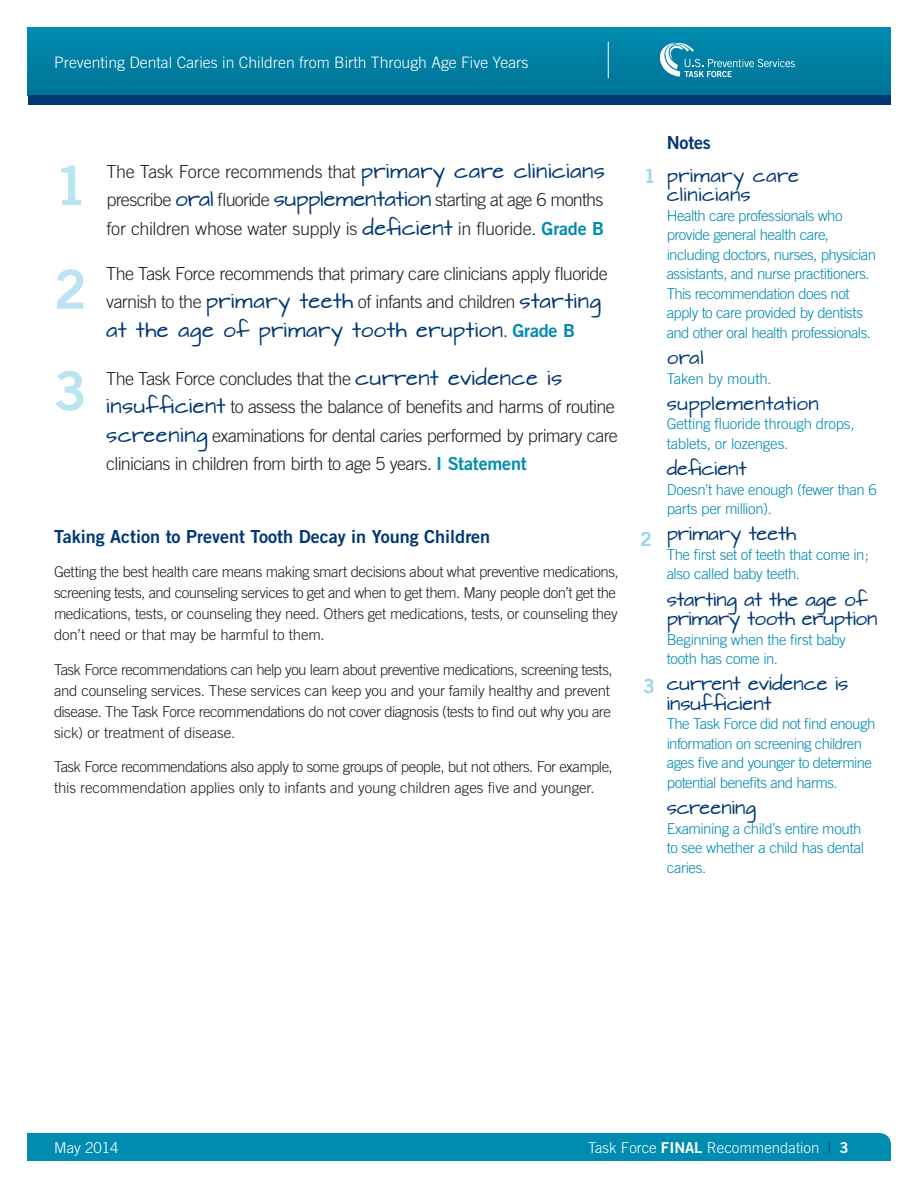
<style>
.page{position:relative;width:918px;height:1188px;background:#fff}
.page>*{position:absolute;margin:0;border:0;box-sizing:border-box;transform-origin:0 0}
.t1{font:54px "Trade Gothic Bold Two";color:#bae4ef}
.t2{font:19.5px "Trade Gothic Bold Two";color:#97d8e9}
.t3{font:300 18px/28.5px "Trade Gothic";letter-spacing:-.035em;color:#231f20}
.t4{font:18px "Trade Gothic Bold Two";color:#013874}
.t5{font:16.5px/19.5px "Architects Daughter";letter-spacing:-.01em;color:#013874}
.t6{font:16.5px/19.5px "Architects Daughter";letter-spacing:.03em;color:#013874}
.t7{font:16.5px "Architects Daughter";letter-spacing:.02em;color:#013874}
.t8{font:300 15.75px "Trade Gothic";color:#fff}
.t9{font:300 15px/21px "Trade Gothic";letter-spacing:-.03em;color:#231f20}
.t10{font:300 15px/19.5px "Trade Gothic";letter-spacing:-.035em;color:#008bb0}
.t11{font:300 15px/19.5px "Trade Gothic";letter-spacing:-.015em;color:#008bb0}
.t12{font:300 15px "Trade Gothic";color:#fff}
.t13{font:300 15px "Trade Gothic";letter-spacing:-.01em;color:#008bb0}
.s1{font-family:"Architects Daughter";font-weight:400;color:#013874}
.s2{font-family:"Trade Gothic Bold Two";font-weight:400;color:#008bb0}
.s3{font-family:"Trade Gothic Bold Two";font-weight:400}
.s4{color:#013874}
</style>
<div class="page">
<div style="left:28px;top:27px;width:862px;height:68px;background:linear-gradient(to bottom,#008cb1,#007494)"></div>
<div style="left:28px;top:95px;width:862px;height:10px;background:#013874"></div>
<svg style="left:658px;top:43px;width:137px;height:34px"></svg>
<hr style="left:608px;top:42px;width:1px;height:36px;background:#fff">
<div style="left:27px;top:1133px;width:864px;height:28px;background:#008bb0"></div>
<p class="t8" style="left:54px;top:53px;width:476px">Preventing Dental Caries in Children from Birth Through Age Five Years</p>
<h2 class="t1" style="left:54px;top:152px;width:34px">1</h2>
<p class="t3" style="left:106px;top:157px;width:500px;text-align:justify">The Task Force recommends that <span class="s1">primary care clinicians </span>prescribe <span class="s1">oral</span> fluoride <span class="s1">supplementation</span> starting at age 6 months for children whose water supply is <span class="s1">deficient</span> in fluoride. <span class="s2">Grade B</span></p>
<h2 class="t1" style="left:54px;top:256px;width:34px">2</h2>
<p class="t3" style="left:106px;top:259px;width:503px">The Task Force recommends that primary care clinicians apply fluoride varnish to the <span class="s1">primary teeth</span> of infants and children <span class="s1">starting at the age of primary tooth eruption</span>. <span class="s2">Grade B</span></p>
<h2 class="t1" style="left:54px;top:358px;width:34px">3</h2>
<p class="t3" style="left:106px;top:364px;width:513px">The Task Force concludes that the <span class="s1">current evidence is insufficient</span> to assess the balance of benefits and harms of routine <span class="s1">screening</span> examinations for dental caries performed by primary care clinicians in children from birth to age 5 years. <span class="s2">I Statement</span></p>
<h1 class="t4" style="left:54px;top:525px;width:438px">Taking Action to Prevent Tooth Decay in Young Children</h1>
<p class="t9" style="left:54px;top:561px;width:566px">Getting the best health care means making smart decisions about what preventive medications, screening tests, and counseling services to get and when to get them. Many people don’t get the medications, tests, or counseling they need. Others get medications, tests, or counseling they don’t need or that may be harmful to them.</p>
<p class="t9" style="left:54px;top:659px;width:560px">Task Force recommendations can help you learn about preventive medications, screening tests, and counseling services. These services can keep you and your family healthy and prevent disease. The Task Force recommendations do not cover diagnosis (tests to find out why you are sick) or treatment of disease.</p>
<p class="t9" style="left:54px;top:756px;width:560px">Task Force recommendations also apply to some groups of people, but not others. For example, this recommendation applies only to infants and young children ages five and younger.</p>
<h2 class="t4" style="left:667px;top:131px;width:46px">Notes</h2>
<h3 class="t2" style="left:644px;top:164px;width:13px">1</h3>
<h4 class="t6" style="left:667px;top:167px;width:134px">primary care clinicians</h4>
<p class="t10" style="left:667px;top:206px;width:211px">Health care professionals who provide general health care, including doctors, nurses, physician assistants, and nurse practitioners.<br>This recommendation does not apply to care provided by dentists and other oral health professionals.</p>
<h4 class="t5" style="left:667px;top:349px;width:38px">oral</h4>
<p class="t13" style="left:667px;top:369px;width:106px">Taken by mouth.</p>
<h4 class="t7" style="left:667px;top:395px;width:154px">supplementation</h4>
<p class="t11" style="left:667px;top:414px;width:189px">Getting fluoride through drops, tablets, or lozenges.</p>
<h4 class="t5" style="left:667px;top:460px;width:81px">deficient</h4>
<p class="t10" style="left:667px;top:479px;width:212px">Doesn’t have enough (fewer than 6 parts per million).</p>
<h3 class="t2" style="left:640px;top:527px;width:13px">2</h3>
<h4 class="t5" style="left:667px;top:525px;width:131px">primary teeth</h4>
<p class="t10" style="left:667px;top:545px;width:204px">The first set of teeth that come in; also called baby teeth.</p>
<h4 class="t5" style="left:667px;top:590px;width:212px">starting at the age of primary tooth eruption</h4>
<p class="t10" style="left:667px;top:629px;width:181px">Beginning when the first baby tooth has come in.</p>
<h3 class="t2" style="left:643px;top:674px;width:13px">3</h3>
<h4 class="t5" style="left:667px;top:675px;width:183px">current evidence is insufficient</h4>
<p class="t10" style="left:667px;top:714px;width:210px">The Task Force did not find enough information on screening children ages five and younger to determine potential benefits and harms.</p>
<h4 class="t5" style="left:667px;top:799px;width:91px">screening</h4>
<p class="t10" style="left:667px;top:818px;width:199px">Examining a child’s entire mouth to see whether a child has dental caries.</p>
<p class="t12" style="left:54px;top:1138px;width:66px">May 2014</p>
<p class="t12" style="left:588px;top:1138px;width:262px">Task Force <span class="s3">FINAL</span> Recommendation <span class="s4">|</span> <span class="s3">3</span></p>
</div>
